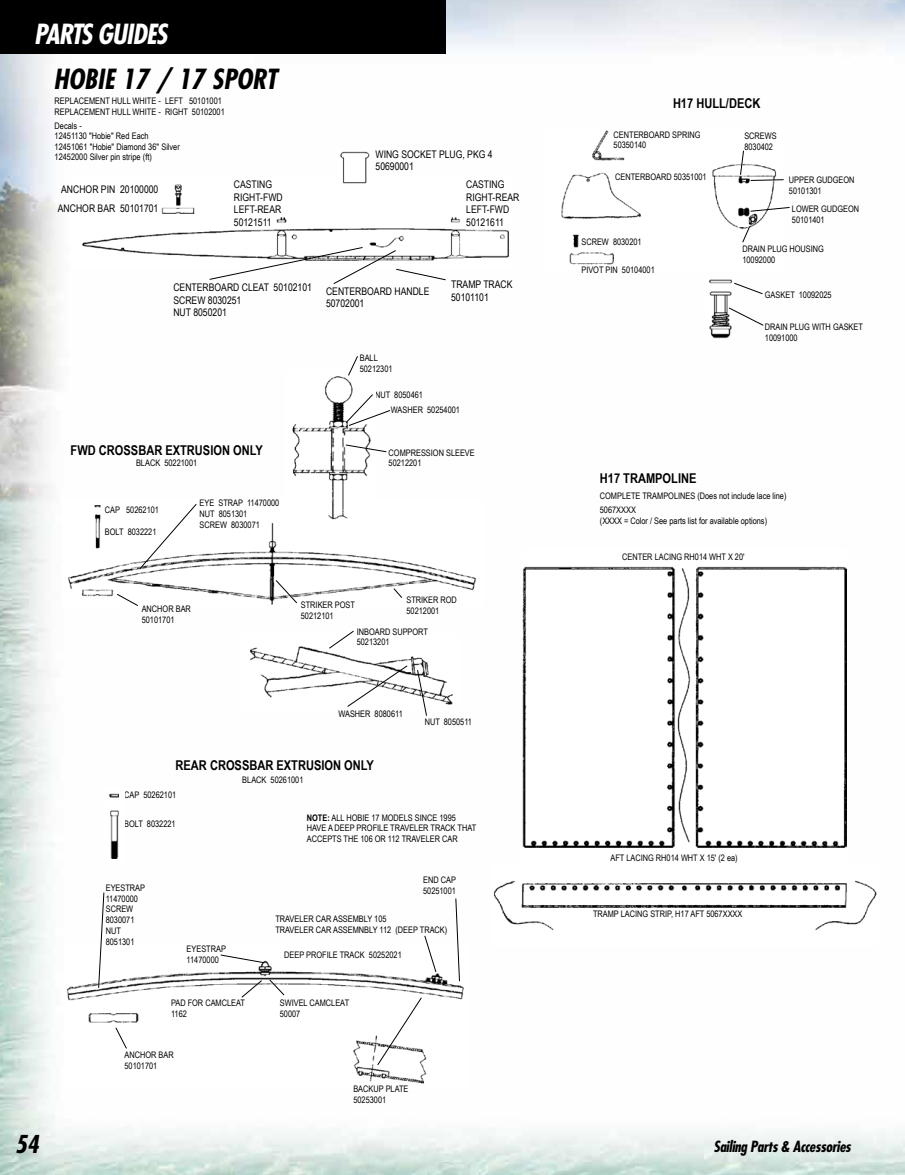
<style>
.page{position:relative;width:905px;height:1175px;background:#fff}
.page>*{position:absolute;margin:0;border:0;box-sizing:border-box;transform-origin:0 0}
.t1{font:italic 700 condensed 27px "Futura";color:#000}
.t2{font:italic 700 condensed 27px "Futura";letter-spacing:-.035em;color:#fff}
.t3{font:italic 700 condensed 24px "Futura";color:#000}
.t4{font:italic 700 condensed 15px "Futura";letter-spacing:-.02em;color:#000}
.t5{font:700 13.5px "Arial Narrow";color:#000}
.t6{font:10.5px/12.6px "Arial Narrow";color:#000}
.t7{font:9px/10.8px "Arial Narrow";color:#000}
.s1{font-weight:700}
</style>
<div class="page">
<img style="left:0;top:0;width:904px;height:1174px">
<div style="left:0;top:0;width:446px;height:54px;background:#000"></div>
<img style="left:71px;top:178px;width:442px;height:90px">
<img style="left:62px;top:500px;width:421px;height:107px">
<img style="left:64px;top:942px;width:404px;height:147px">
<img style="left:545px;top:128px;width:237px;height:143px">
<svg style="left:741px;top:226px;width:9px;height:17px"></svg>
<svg style="left:749px;top:207px;width:41px;height:5px"></svg>
<svg style="left:739px;top:150px;width:45px;height:31px"></svg>
<svg style="left:115px;top:1026px;width:12px;height:23px"></svg>
<svg style="left:376px;top:996px;width:46px;height:69px"></svg>
<svg style="left:455px;top:897px;width:5px;height:85px"></svg>
<svg style="left:424px;top:935px;width:13px;height:38px"></svg>
<svg style="left:220px;top:954px;width:45px;height:9px"></svg>
<svg style="left:241px;top:978px;width:44px;height:20px"></svg>
<svg style="left:98px;top:891px;width:7px;height:97px"></svg>
<img style="left:104px;top:788px;width:20px;height:75px">
<img style="left:286px;top:369px;width:89px;height:152px">
<svg style="left:347px;top:355px;width:11px;height:21px"></svg>
<svg style="left:345px;top:393px;width:46px;height:33px"></svg>
<svg style="left:345px;top:444px;width:42px;height:8px"></svg>
<img style="left:242px;top:634px;width:217px;height:75px">
<svg style="left:328px;top:630px;width:26px;height:19px"></svg>
<svg style="left:346px;top:665px;width:62px;height:42px"></svg>
<svg style="left:416px;top:669px;width:11px;height:47px"></svg>
<svg style="left:139px;top:503px;width:58px;height:67px"></svg>
<svg style="left:116px;top:593px;width:23px;height:13px"></svg>
<svg style="left:275px;top:579px;width:23px;height:25px"></svg>
<svg style="left:393px;top:587px;width:10px;height:12px"></svg>
<img style="left:706px;top:277px;width:27px;height:61px">
<svg style="left:733px;top:282px;width:30px;height:13px"></svg>
<svg style="left:728px;top:307px;width:36px;height:19px"></svg>
<svg style="left:209px;top:246px;width:237px;height:39px"></svg>
<img style="left:338px;top:149px;width:32px;height:36px">
<div style="left:522px;top:548px;width:324px;height:317px;background:#fff"></div>
<img style="left:522px;top:566px;width:324px;height:281px">
<div style="left:492px;top:863px;width:386px;height:83px;background:#fff"></div>
<img style="left:493px;top:880px;width:384px;height:50px">
<h1 class="t2" style="left:34px;top:18px;width:135px">PARTS GUIDES</h1>
<h1 class="t1" style="left:54px;top:62px;width:225px">HOBIE 17 / 17 SPORT</h1>
<p class="t7" style="left:55px;top:95px;width:172px">REPLACEMENT HULL WHITE - LEFT 50101001<br>REPLACEMENT HULL WHITE - RIGHT 50102001</p>
<p class="t7" style="left:55px;top:120px;width:127px">Decals -<br>12451130 "Hobie" Red Each<br>12451061 "Hobie" Diamond 36" Silver<br>12452000 Silver pin stripe (ft)</p>
<p class="t6" style="left:58px;top:180px;width:102px;line-height:18.6px;text-align:center">ANCHOR PIN 20100000<br>ANCHOR BAR 50101701</p>
<p class="t6" style="left:375px;top:147px;width:119px">WING SOCKET PLUG, PKG 4<br>50690001</p>
<p class="t6" style="left:234px;top:177px;width:50px">CASTING<br>RIGHT-FWD<br>LEFT-REAR<br>50121511</p>
<p class="t6" style="left:466px;top:177px;width:55px">CASTING<br>RIGHT-REAR<br>LEFT-FWD<br>50121611</p>
<p class="t6" style="left:173px;top:280px;width:140px">CENTERBOARD CLEAT 50102101<br>SCREW 8030251<br>NUT 8050201</p>
<p class="t6" style="left:451px;top:278px;width:63px">TRAMP TRACK<br>50101101</p>
<p class="t6" style="left:326px;top:284px;width:105px">CENTERBOARD HANDLE<br>50702001</p>
<h3 class="t5" style="left:71px;top:440px;width:194px">FWD CROSSBAR EXTRUSION ONLY</h3>
<p class="t7" style="left:136px;top:457px;width:63px">BLACK 50221001</p>
<p class="t7" style="left:105px;top:504px;width:56px">CAP 50262101</p>
<p class="t7" style="left:105px;top:526px;width:53px">BOLT 8032221</p>
<p class="t7" style="left:199px;top:497px;width:81px">EYE STRAP 11470000<br>NUT 8051301<br>SCREW 8030071</p>
<p class="t7" style="left:360px;top:352px;width:34px">BALL<br>50212301</p>
<p class="t7" style="left:391px;top:387px;width:71px;line-height:15px;text-indent:-16px">NUT 8050461<br>WASHER 50254001</p>
<p class="t7" style="left:388px;top:447px;width:88px">COMPRESSION SLEEVE<br>50212201</p>
<p class="t7" style="left:142px;top:603px;width:51px">ANCHOR BAR<br>50101701</p>
<p class="t7" style="left:301px;top:599px;width:56px">STRIKER POST<br>50212101</p>
<p class="t7" style="left:406px;top:594px;width:52px">STRIKER ROD<br>50212001</p>
<p class="t7" style="left:357px;top:625px;width:73px">INBOARD SUPPORT<br>50213201</p>
<p class="t7" style="left:338px;top:708px;width:66px">WASHER 8080611</p>
<h3 class="t5" style="left:175px;top:754px;width:200px">REAR CROSSBAR EXTRUSION ONLY</h3>
<p class="t7" style="left:242px;top:774px;width:63px">BLACK 50261001</p>
<p class="t7" style="left:424px;top:716px;width:49px">NUT 8050511</p>
<p class="t7" style="left:124px;top:789px;width:53px">CAP 50262101</p>
<p class="t7" style="left:124px;top:818px;width:53px">BOLT 8032221</p>
<p class="t7" style="left:106px;top:882px;width:41px">EYESTRAP<br>11470000<br>SCREW<br>8030071<br>NUT<br>8051301</p>
<p class="t7" style="left:187px;top:943px;width:41px">EYESTRAP<br>11470000</p>
<p class="t7" style="left:307px;top:811px;width:171px"><span class="s1">NOTE:</span> ALL HOBIE 17 MODELS SINCE 1995<br>HAVE A DEEP PROFILE TRAVELER TRACK THAT<br>ACCEPTS THE 106 OR 112 TRAVELER CAR</p>
<p class="t7" style="left:423px;top:874px;width:34px">END CAP<br>50251001</p>
<p class="t7" style="left:275px;top:913px;width:173px">TRAVELER CAR ASSEMBLY 105<br>TRAVELER CAR ASSEMNBLY 112 (DEEP TRACK)</p>
<p class="t7" style="left:284px;top:948px;width:119px">DEEP PROFILE TRACK 50252021</p>
<p class="t7" style="left:171px;top:997px;width:75px">PAD FOR CAMCLEAT<br>1162</p>
<p class="t7" style="left:280px;top:997px;width:71px">SWIVEL CAMCLEAT<br>50007</p>
<p class="t7" style="left:124px;top:1049px;width:51px">ANCHOR BAR<br>50101701</p>
<p class="t7" style="left:353px;top:1083px;width:57px">BACKUP PLATE<br>50253001</p>
<h3 class="t5" style="left:673px;top:93px;width:89px">H17 HULL/DECK</h3>
<p class="t7" style="left:613px;top:129px;width:88px">CENTERBOARD SPRING<br>50350140</p>
<p class="t7" style="left:615px;top:171px;width:93px">CENTERBOARD 50351001</p>
<p class="t7" style="left:581px;top:236px;width:62px">SCREW 8030201</p>
<p class="t7" style="left:581px;top:264px;width:75px">PIVOT PIN 50104001</p>
<p class="t7" style="left:744px;top:130px;width:34px">SCREWS<br>8030402</p>
<p class="t7" style="left:788px;top:174px;width:67px">UPPER GUDGEON<br>50101301</p>
<p class="t7" style="left:791px;top:203px;width:69px">LOWER GUDGEON<br>50101401</p>
<p class="t7" style="left:742px;top:243px;width:83px">DRAIN PLUG HOUSING<br>10092000</p>
<p class="t7" style="left:764px;top:289px;width:68px">GASKET 10092025</p>
<p class="t7" style="left:764px;top:321px;width:100px">DRAIN PLUG WITH GASKET<br>10091000</p>
<h3 class="t5" style="left:600px;top:467px;width:98px">H17 TRAMPOLINE</h3>
<p class="t7" style="left:600px;top:489px;width:188px;line-height:13.8px">COMPLETE TRAMPOLINES (Does not include lace line)<br>5067XXXX</p>
<p class="t7" style="left:600px;top:515px;width:169px">(XXXX = Color / See parts list for available options)</p>
<p class="t7" style="left:622px;top:551px;width:124px">CENTER LACING RH014 WHT X 20'</p>
<p class="t7" style="left:610px;top:852px;width:129px">AFT LACING RH014 WHT X 15' (2 ea)</p>
<p class="t7" style="left:593px;top:908px;width:151px">TRAMP LACING STRIP, H17 AFT 5067XXXX</p>
<h2 class="t3" style="left:15px;top:1129px;width:25px">54</h2>
<h3 class="t4" style="left:713px;top:1137px;width:139px">Sailing Parts &amp; Accessories</h3>
</div>
